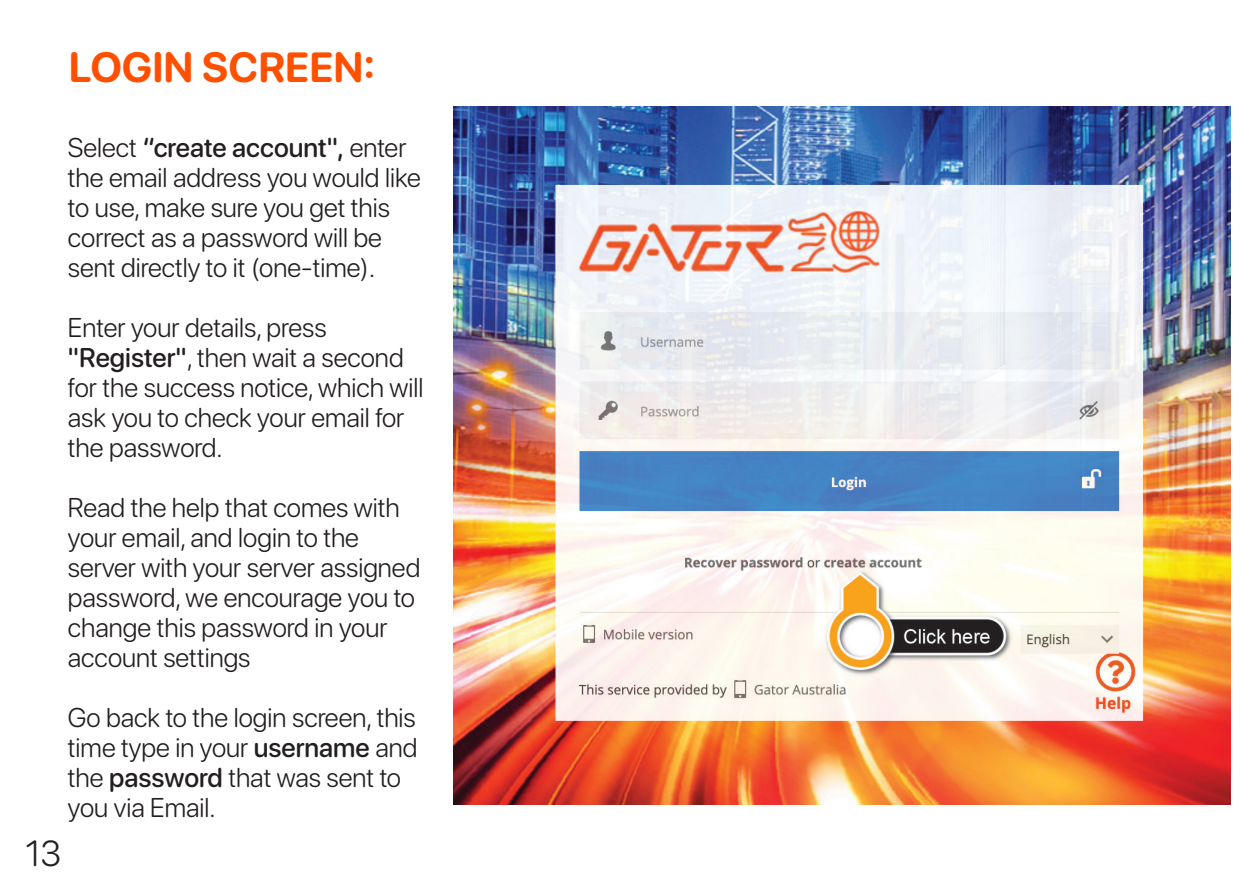
<style>
.page{position:relative;width:1259px;height:893px;background:#fff}
.page>*{position:absolute;margin:0;border:0;box-sizing:border-box;transform-origin:0 0}
.t1{font:700 42px "SF Pro Rounded";color:#ff5000}
.t2{font:300 36px "SF Pro Rounded";color:#231f20}
.t3{font:300 27px/30px "SF Pro Rounded";color:#231f20}
.s1{font-weight:500}
</style>
<div class="page">
<img style="left:454px;top:106px;width:776px;height:699px">
<h1 class="t1" style="left:69px;top:43px;width:308px">LOGIN SCREEN:</h1>
<h2 class="t2" style="left:26px;top:832px;width:37px">13</h2>
<p class="t3" style="left:68px;top:132px;width:354px">Select <span class="s1">“create account",</span> enter the email address you would like to use, make sure you get this correct as a password will be sent directly to it (one-time).</p>
<p class="t3" style="left:68px;top:312px;width:357px">Enter your details, press <span class="s1">"Register"</span>, then wait a second for the success notice, which will ask you to check your email for the password.</p>
<p class="t3" style="left:68px;top:492px;width:354px">Read the help that comes with your email, and login to the server with your server assigned password, we encourage you to change this password in your account settings</p>
<p class="t3" style="left:68px;top:702px;width:351px">Go back to the login screen, this time type in your <span class="s1">username</span> and the <span class="s1">password</span> that was sent to you via Email.</p>
</div>
